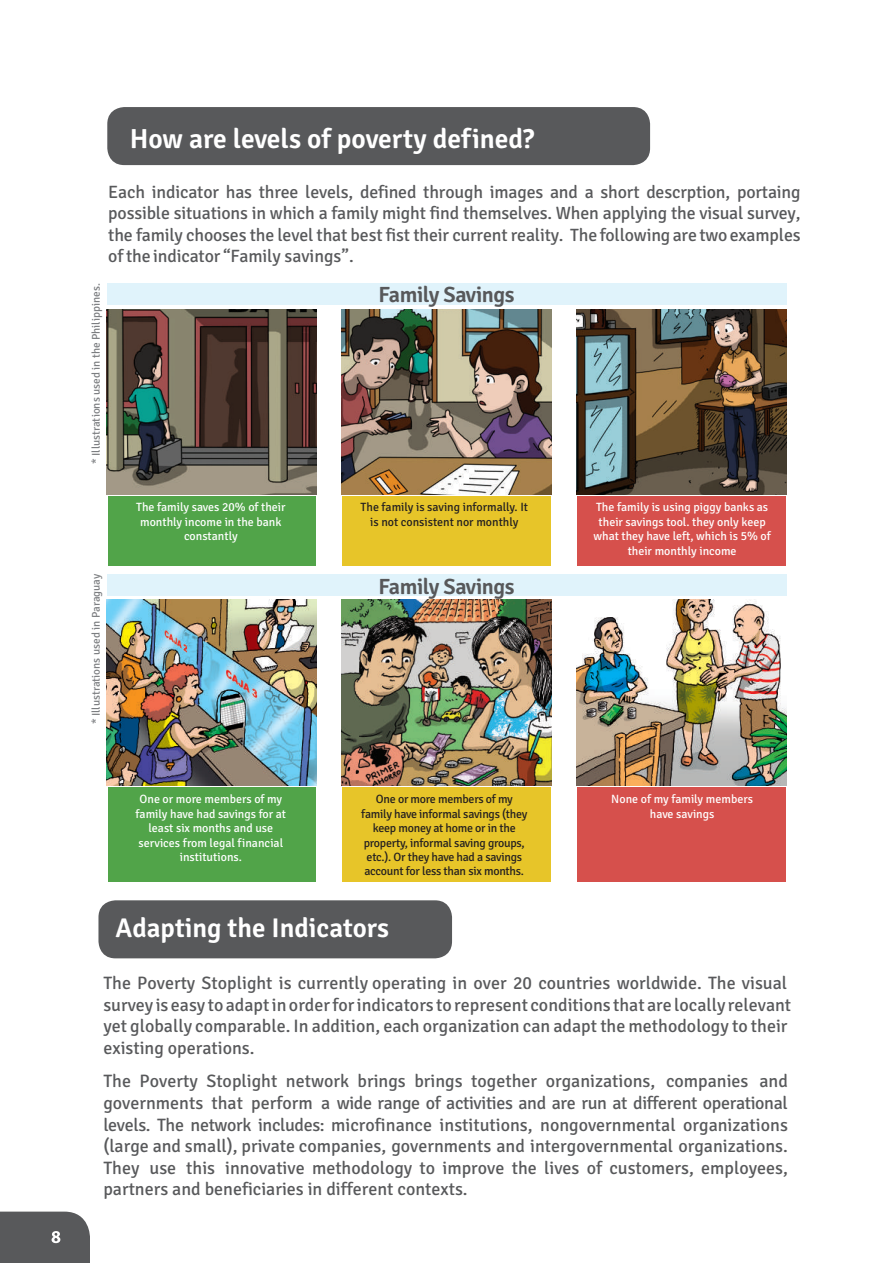
<style>
.page{position:relative;width:893px;height:1263px;background:#fff}
.page>*{position:absolute;margin:0;border:0;box-sizing:border-box;transform-origin:0 0}
.t1{font:600 27.45px "Signika";color:#fff}
.t2{font:600 27px "Signika";color:#fff}
.t3{font:600 22.05px "Signika";letter-spacing:-.02em;color:#57585a}
.t4{font:18px/21.6px "Signika";color:#58595b}
.t5{font:17.85px/21.5px "Signika";letter-spacing:-.01em;color:#58595b;text-align:justify}
.t6{font:12px/14.4px "Signika";color:#fff;text-align:center}
.t7{font:12px/14.4px "Signika";letter-spacing:-.02em;color:#231f20;text-align:center}
.t8{font:12px/14.4px "Signika";color:#231f20;text-align:center}
.t9{font:11.25px "Signika";color:#7c7e81}
</style>
<div class="page">
<div style="left:107px;top:107px;width:543px;height:58px;background:#58595b;border-radius:17px"></div>
<div style="left:0;top:1211px;width:90px;height:52px;background:#58595b"></div>
<div style="left:342px;top:497px;width:208px;height:69px;background:#e7c529"></div>
<div style="left:108px;top:787px;width:208px;height:94px;background:#51a449"></div>
<div style="left:108px;top:497px;width:208px;height:69px;background:#51a449"></div>
<img style="left:107px;top:309px;width:210px;height:186px">
<div style="left:107px;top:574px;width:679px;height:21px;background:#e0f3fb"></div>
<div style="left:342px;top:787px;width:208px;height:94px;background:#e7c529"></div>
<div style="left:107px;top:284px;width:679px;height:21px;background:#e0f3fb"></div>
<div style="left:577px;top:497px;width:208px;height:69px;background:#d6504c"></div>
<div style="left:577px;top:787px;width:208px;height:94px;background:#d6504c"></div>
<img style="left:576px;top:309px;width:210px;height:186px">
<img style="left:341px;top:309px;width:210px;height:186px">
<img style="left:107px;top:600px;width:210px;height:186px">
<img style="left:576px;top:600px;width:210px;height:186px">
<img style="left:341px;top:600px;width:210px;height:186px">
<div style="left:98px;top:900px;width:354px;height:58px;background:#58595b;border-radius:17px"></div>
<h1 class="t1" style="left:130px;top:123px;width:406px">How are levels of poverty defined?</h1>
<p class="t5" style="left:108px;top:181px;width:694px">Each indicator has three levels, defined through images and a short descrption, portaing possible situations in which a family might find themselves. When applying the visual survey, the family chooses the level that best fist their current reality. The following are two examples of the indicator “Family savings”.</p>
<p class="t9" style="left:90px;top:464px;width:182px;rotate:-90deg">* Illustrations used in the Philippines.</p>
<p class="t9" style="left:90px;top:724px;width:152px;rotate:-90deg">* Illustrations used in Paraguay</p>
<p class="t3" style="left:378px;top:282px;width:137px">Family Savings</p>
<p class="t6" style="left:136px;top:500px;width:151px">The family saves 20% of their monthly income in the bank constantly</p>
<p class="t8" style="left:361px;top:500px;width:169px">The family is saving informally. It is not consistent nor monthly</p>
<p class="t6" style="left:594px;top:500px;width:179px">The family is using piggy banks as their savings tool. they only keep what they have left, which is 5% of their monthly income</p>
<p class="t3" style="left:378px;top:574px;width:137px">Family Savings</p>
<p class="t6" style="left:136px;top:792px;width:152px">One or more members of my family have had savings for at least six months and use services from legal financial institutions.</p>
<p class="t7" style="left:361px;top:792px;width:168px">One or more members of my family have informal savings (they keep money at home or in the property, informal saving groups, etc.). Or they have had a savings account for less than six months.</p>
<p class="t6" style="left:611px;top:792px;width:143px">None of my family members have savings</p>
<h2 class="t2" style="left:116px;top:912px;width:275px">Adapting the Indicators</h2>
<p class="t4" style="left:103px;top:973px;width:689px">The Poverty Stoplight is currently operating in over 20 countries worldwide. The visual survey is easy to adaptinorderforindicators to represent conditions that are locally relevant yet globally comparable. In addition, each organization can adapt the methodology to their existing operations.</p>
<p class="t4" style="left:103px;top:1071px;width:686px;text-align:justify">The Poverty Stoplight network brings brings together organizations, companies and governments that perform a wide range of activities and are run at different operational levels. The network includes: microfinance institutions, nongovernmental organizations (large and small), private companies, governments and intergovernmental organizations.<br>They use this innovative methodology to improve the lives of customers, employees, partners and beneficiaries in different contexts.</p>
</div>
